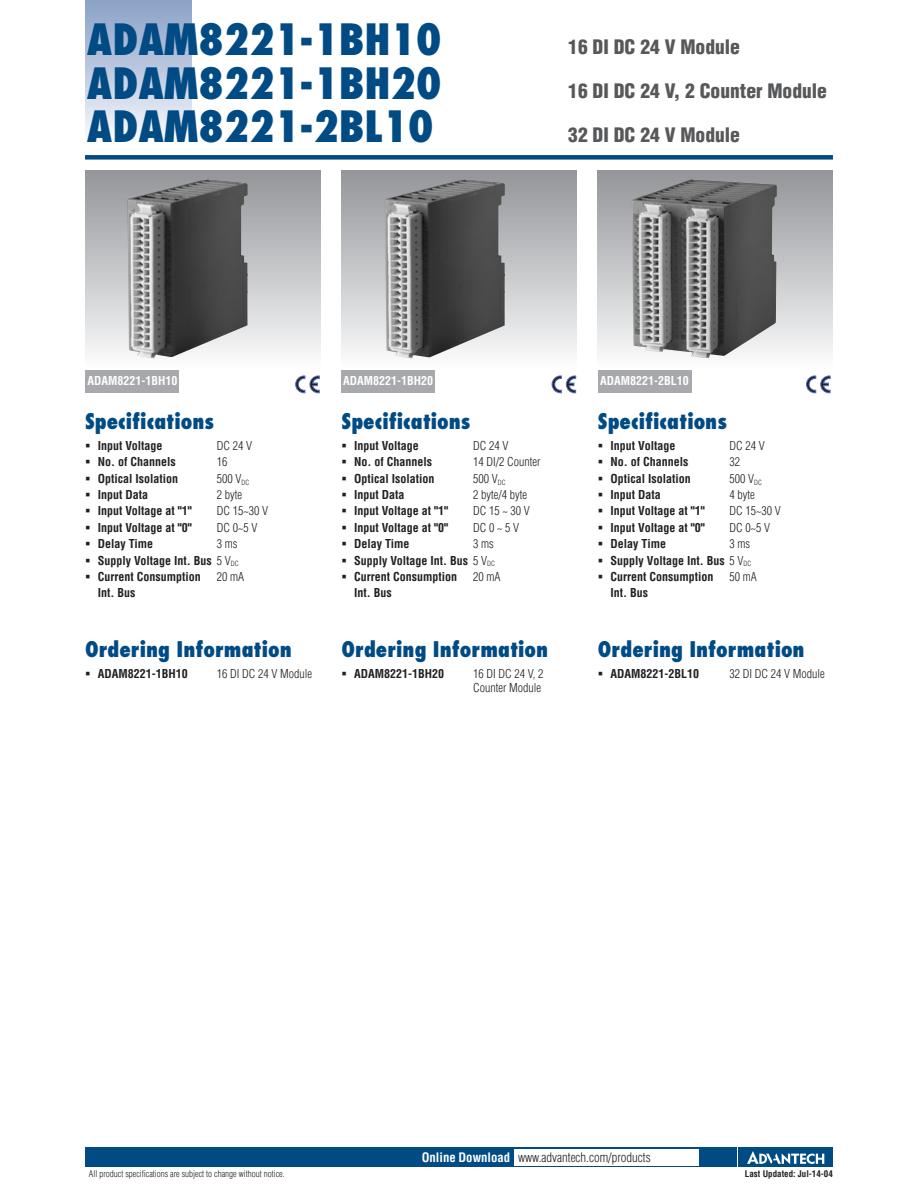
<style>
.page{position:relative;width:918px;height:1188px;background:#fff}
.page>*{position:absolute;margin:0;border:0;box-sizing:border-box;transform-origin:0 0}
.DS_Model_Name_3P{font:800 condensed 42px "Futura";color:#004b84}
.DS_Paragraph_Header{font:800 condensed 21px "Futura";color:#004b84}
.DS_Headline-3P{font:900 condensed 19.5px "Helvetica";color:#57585a}
.t1{font:300 condensed 12.75px "Helvetica";color:#231f20}
.DS_Spec_Data{font:700 condensed 12px "Helvetica";color:#231f20}
.DS_Spec_Data-2{font:300 condensed 12px/14.2px "Helvetica";color:#231f20}
.DS_Model_Name_3P-s{font:700 condensed 12px "Helvetica";color:#fff}
.t2{font:300 condensed 9px "Helvetica";color:#231f20}
.t3{font:700 condensed 9px "Helvetica";color:#231f20}
.s1{font-weight:300}
.s2{font-weight:700;color:#fff}
</style>
<div class="page">
<div style="left:85px;top:0;width:106px;height:143px;background:linear-gradient(to bottom,#879fc5,#fafafd)"></div>
<div style="left:85px;top:1147px;width:651px;height:20px;background:#004b84"></div>
<div style="left:738px;top:1147px;width:95px;height:20px;background:#004b84"></div>
<svg style="left:747px;top:1151px;width:77px;height:13px"></svg>
<div style="left:514px;top:1149px;width:184px;height:16px;background:#fff"></div>
<div style="left:85px;top:170px;width:235px;height:200px;background:linear-gradient(to bottom,#929498,#fcfcfd)"></div>
<div style="left:341px;top:170px;width:236px;height:200px;background:linear-gradient(to bottom,#939498,#fcfcfd)"></div>
<div style="left:598px;top:170px;width:235px;height:200px;background:linear-gradient(to bottom,#939498,#fcfcfd)"></div>
<div style="left:85px;top:370px;width:94px;height:23px;background:#a8a9ad"></div>
<div style="left:341px;top:370px;width:94px;height:23px;background:#a8a9ad"></div>
<div style="left:598px;top:370px;width:93px;height:23px;background:#a8a9ad"></div>
<div style="left:85px;top:155px;width:748px;height:5px;background:#004b84"></div>
<img style="left:128px;top:180px;width:120px;height:178px">
<img style="left:385px;top:180px;width:120px;height:178px">
<img style="left:632px;top:180px;width:145px;height:178px">
<svg style="left:296px;top:376px;width:23px;height:17px"></svg>
<svg style="left:552px;top:376px;width:24px;height:17px"></svg>
<svg style="left:806px;top:376px;width:24px;height:17px"></svg>
<p class="DS_Model_Name_3P" style="left:87px;top:12px;width:356px">ADAM8221-1BH10</p>
<p class="DS_Model_Name_3P" style="left:87px;top:56px;width:356px">ADAM8221-1BH20</p>
<p class="DS_Model_Name_3P" style="left:87px;top:99px;width:348px">ADAM8221-2BL10</p>
<p class="DS_Headline-3P" style="left:568px;top:34px;width:173px">16 DI DC 24 V Module</p>
<p class="DS_Headline-3P" style="left:568px;top:79px;width:260px">16 DI DC 24 V, 2 Counter Module</p>
<p class="DS_Headline-3P" style="left:568px;top:123px;width:173px">32 DI DC 24 V Module</p>
<p class="DS_Model_Name_3P-s" style="left:87px;top:373px;width:92px">ADAM8221-1BH10</p>
<p class="DS_Model_Name_3P-s" style="left:343px;top:373px;width:92px">ADAM8221-1BH20</p>
<p class="DS_Model_Name_3P-s" style="left:600px;top:373px;width:90px">ADAM8221-2BL10</p>
<p class="DS_Paragraph_Header" style="left:85px;top:408px;width:131px">Specifications</p>
<p class="DS_Spec_Data" style="left:85px;top:438px;width:79px">▪ Input Voltage</p>
<p class="DS_Spec_Data-2" style="left:217px;top:438px;width:37px">DC 24 V</p>
<p class="DS_Spec_Data" style="left:85px;top:455px;width:92px">▪ No. of Channels</p>
<p class="DS_Spec_Data-2" style="left:217px;top:455px;width:12px">16</p>
<p class="DS_Spec_Data" style="left:85px;top:471px;width:95px">▪ Optical Isolation</p>
<p class="DS_Spec_Data-2" style="left:217px;top:471px;width:34px">500 V<sub>DC</sub></p>
<p class="DS_Spec_Data" style="left:85px;top:487px;width:65px">▪ Input Data</p>
<p class="DS_Spec_Data-2" style="left:217px;top:488px;width:27px">2 byte</p>
<p class="DS_Spec_Data" style="left:85px;top:504px;width:108px">▪ Input Voltage at "1"</p>
<p class="DS_Spec_Data-2" style="left:217px;top:504px;width:53px">DC 15~30 V</p>
<p class="DS_Spec_Data" style="left:85px;top:520px;width:108px">▪ Input Voltage at "0"</p>
<p class="DS_Spec_Data-2" style="left:217px;top:520px;width:42px">DC 0~5 V</p>
<p class="DS_Spec_Data" style="left:85px;top:537px;width:70px">▪ Delay Time</p>
<p class="DS_Spec_Data-2" style="left:217px;top:537px;width:22px">3 ms</p>
<p class="DS_Spec_Data" style="left:85px;top:553px;width:155px">▪ Supply Voltage Int. Bus <span class="s1">5 V</span><sub>DC</sub></p>
<p class="DS_Spec_Data" style="left:85px;top:569px;width:117px">▪ Current Consumption</p>
<p class="DS_Spec_Data-2" style="left:217px;top:569px;width:29px">20 mA</p>
<p class="DS_Spec_Data" style="left:98px;top:586px;width:39px">Int. Bus</p>
<p class="DS_Paragraph_Header" style="left:85px;top:636px;width:208px">Ordering Information</p>
<p class="DS_Spec_Data" style="left:85px;top:666px;width:104px">▪ ADAM8221-1BH10</p>
<p class="DS_Spec_Data-2" style="left:217px;top:666px;width:97px">16 DI DC 24 V Module</p>
<p class="DS_Paragraph_Header" style="left:341px;top:408px;width:131px">Specifications</p>
<p class="DS_Spec_Data" style="left:341px;top:438px;width:79px">▪ Input Voltage</p>
<p class="DS_Spec_Data-2" style="left:473px;top:438px;width:37px">DC 24 V</p>
<p class="DS_Spec_Data" style="left:341px;top:455px;width:92px">▪ No. of Channels</p>
<p class="DS_Spec_Data-2" style="left:473px;top:455px;width:69px">14 DI/2 Counter</p>
<p class="DS_Spec_Data" style="left:341px;top:471px;width:95px">▪ Optical Isolation</p>
<p class="DS_Spec_Data-2" style="left:473px;top:471px;width:34px">500 V<sub>DC</sub></p>
<p class="DS_Spec_Data" style="left:341px;top:487px;width:65px">▪ Input Data</p>
<p class="DS_Spec_Data-2" style="left:473px;top:488px;width:55px">2 byte/4 byte</p>
<p class="DS_Spec_Data" style="left:341px;top:504px;width:108px">▪ Input Voltage at "1"</p>
<p class="DS_Spec_Data-2" style="left:473px;top:504px;width:58px">DC 15 ~ 30 V</p>
<p class="DS_Spec_Data" style="left:341px;top:520px;width:108px">▪ Input Voltage at "0"</p>
<p class="DS_Spec_Data-2" style="left:473px;top:520px;width:47px">DC 0 ~ 5 V</p>
<p class="DS_Spec_Data" style="left:341px;top:537px;width:70px">▪ Delay Time</p>
<p class="DS_Spec_Data-2" style="left:473px;top:537px;width:22px">3 ms</p>
<p class="DS_Spec_Data" style="left:341px;top:553px;width:155px">▪ Supply Voltage Int. Bus <span class="s1">5 V</span><sub>DC</sub></p>
<p class="DS_Spec_Data" style="left:341px;top:569px;width:117px">▪ Current Consumption</p>
<p class="DS_Spec_Data-2" style="left:473px;top:569px;width:29px">20 mA</p>
<p class="DS_Spec_Data" style="left:354px;top:586px;width:39px">Int. Bus</p>
<p class="DS_Paragraph_Header" style="left:341px;top:636px;width:208px">Ordering Information</p>
<p class="DS_Spec_Data" style="left:341px;top:666px;width:104px">▪ ADAM8221-1BH20</p>
<p class="DS_Spec_Data-2" style="left:473px;top:666px;width:72px">16 DI DC 24 V, 2<br>Counter Module</p>
<p class="DS_Paragraph_Header" style="left:598px;top:408px;width:131px">Specifications</p>
<p class="DS_Spec_Data" style="left:598px;top:438px;width:79px">▪ Input Voltage</p>
<p class="DS_Spec_Data-2" style="left:730px;top:438px;width:37px">DC 24 V</p>
<p class="DS_Spec_Data" style="left:598px;top:455px;width:92px">▪ No. of Channels</p>
<p class="DS_Spec_Data-2" style="left:730px;top:455px;width:12px">32</p>
<p class="DS_Spec_Data" style="left:598px;top:471px;width:95px">▪ Optical Isolation</p>
<p class="DS_Spec_Data-2" style="left:730px;top:471px;width:34px">500 V<sub>DC</sub></p>
<p class="DS_Spec_Data" style="left:598px;top:487px;width:65px">▪ Input Data</p>
<p class="DS_Spec_Data-2" style="left:730px;top:488px;width:27px">4 byte</p>
<p class="DS_Spec_Data" style="left:598px;top:504px;width:108px">▪ Input Voltage at "1"</p>
<p class="DS_Spec_Data-2" style="left:730px;top:504px;width:53px">DC 15~30 V</p>
<p class="DS_Spec_Data" style="left:598px;top:520px;width:108px">▪ Input Voltage at "0"</p>
<p class="DS_Spec_Data-2" style="left:730px;top:520px;width:42px">DC 0~5 V</p>
<p class="DS_Spec_Data" style="left:598px;top:537px;width:70px">▪ Delay Time</p>
<p class="DS_Spec_Data-2" style="left:730px;top:537px;width:22px">3 ms</p>
<p class="DS_Spec_Data" style="left:598px;top:553px;width:155px">▪ Supply Voltage Int. Bus <span class="s1">5 V</span><sub>DC</sub></p>
<p class="DS_Spec_Data" style="left:598px;top:569px;width:117px">▪ Current Consumption</p>
<p class="DS_Spec_Data-2" style="left:730px;top:569px;width:29px">50 mA</p>
<p class="DS_Spec_Data" style="left:611px;top:586px;width:39px">Int. Bus</p>
<p class="DS_Paragraph_Header" style="left:598px;top:636px;width:208px">Ordering Information</p>
<p class="DS_Spec_Data" style="left:598px;top:666px;width:103px">▪ ADAM8221-2BL10</p>
<p class="DS_Spec_Data-2" style="left:730px;top:666px;width:97px">32 DI DC 24 V Module</p>
<p class="t1" style="left:422px;top:1150px;width:230px"><span class="s2">Online Download</span> www.advantech.com/products</p>
<p class="t2" style="left:89px;top:1168px;width:197px">All product specifications are subject to change without notice.</p>
<p class="t3" style="left:745px;top:1168px;width:89px">Last Updated: Jul-14-04</p>
</div>
